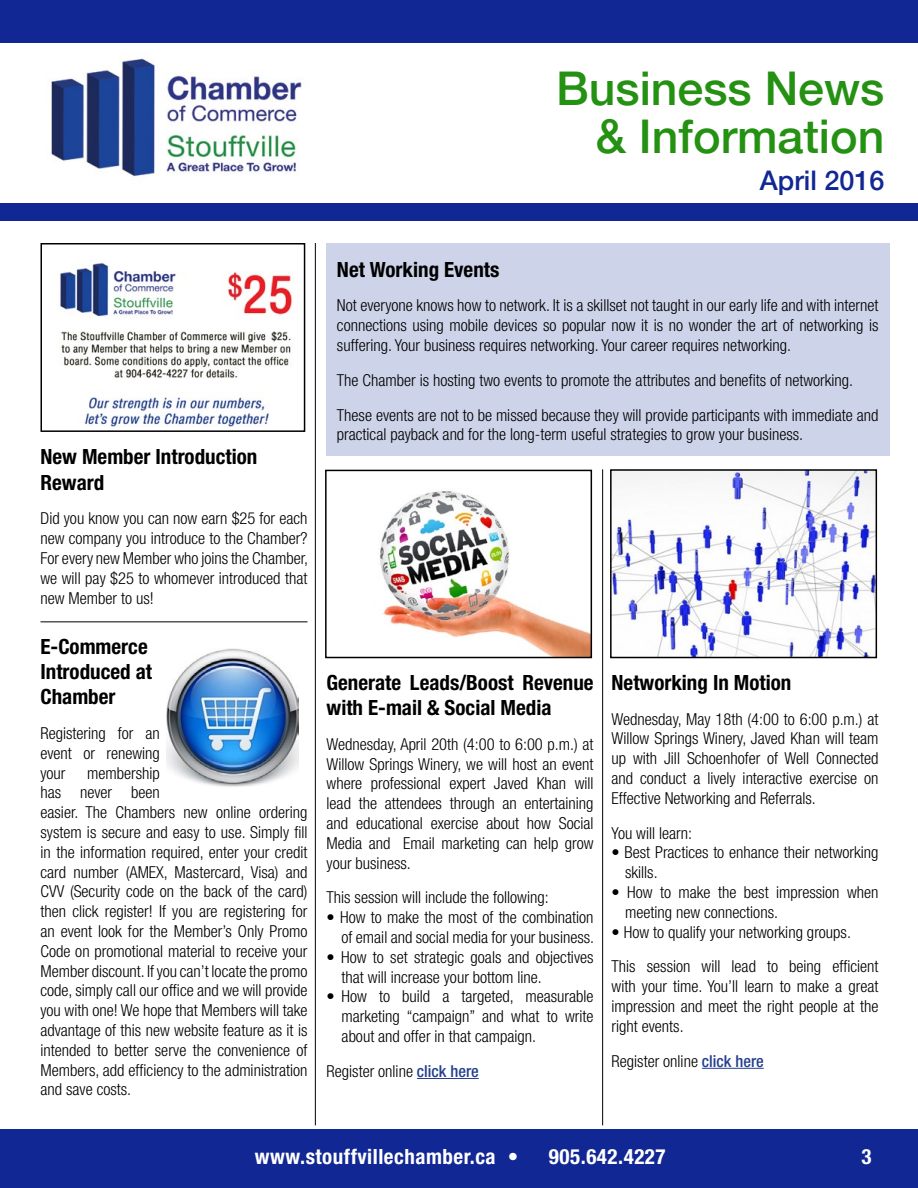
<style>
.page{position:relative;width:918px;height:1188px;background:#fff}
.page>*{position:absolute;margin:0;border:0;box-sizing:border-box;transform-origin:0 0}
.t1{font:500 46.5px/48px "Helvetica Neue";color:#249112;text-align:right}
.t2{font:500 27px "Helvetica Neue";color:#112793}
.t3{font:700 condensed 21px/25.2px "Helvetica Neue";color:#000}
.t4{font:700 condensed 21px "Helvetica Neue";letter-spacing:.025em;color:#fff}
.t5{font:300 condensed 16.5px/19.8px "Helvetica Neue";color:#000;text-align:justify}
.s1{font-weight:500;color:#25408f}
</style>
<div class="page">
<img style="left:166px;top:649px;width:133px;height:138px">
<img style="left:51px;top:58px;width:251px;height:119px">
<div style="left:0;top:204px;width:918px;height:17px;background:#112793"></div>
<div style="left:0;top:0;width:918px;height:43px;background:#112793"></div>
<img style="left:60px;top:262px;width:232px;height:165px">
<div style="left:40px;top:243px;width:265px;height:189px;border:2px solid #000"></div>
<hr style="left:315px;top:243px;width:1px;height:882px;background:#000">
<div style="left:0;top:1130px;width:918px;height:58px;background:#112793"></div>
<hr style="left:40px;top:621px;width:268px;height:1px;background:#000">
<div style="left:327px;top:243px;width:563px;height:212px;background:#cdd4e9"></div>
<hr style="left:417px;top:1078px;width:62px;height:1px;background:#25408f">
<img style="left:380px;top:491px;width:209px;height:164px">
<div style="left:325px;top:470px;width:267px;height:188px;border:2px solid #000"></div>
<hr style="left:602px;top:469px;width:1px;height:656px;background:#000">
<hr style="left:702px;top:1068px;width:62px;height:1px;background:#25408f">
<img style="left:613px;top:472px;width:261px;height:183px">
<div style="left:610px;top:469px;width:267px;height:189px;border:2px solid #000"></div>
<h1 class="t1" style="left:556px;top:61px;width:330px">Business News &amp; Information</h1>
<h2 class="t2" style="left:760px;top:159px;width:126px">April 2016</h2>
<p class="t3" style="left:40px;top:444px;width:218px">New Member Introduction<br>Reward</p>
<p class="t5" style="left:40px;top:509px;width:269px">Did you know you can now earn $25 for each new company you introduce to the Chamber?<br>For every new Member who joins the Chamber, we will pay $25 to whomever introduced that new Member to us!</p>
<p class="t3" style="left:40px;top:633px;width:113px">E-Commerce<br>Introduced at<br>Chamber</p>
<p class="t5" style="left:40px;top:723px;width:121px">Registering for an event or renewing your</p>
<p class="t5" style="left:40px;top:763px;width:269px;text-align:left;text-indent:47px">membership<br>has never been<br>easier. The Chambers new online ordering system is secure and easy to use. Simply fill in the information required, enter your credit card number (AMEX, Mastercard, Visa) and CVV (Security code on the back of the card) then click register! If you are registering for an event look for the Member’s Only Promo Code on promotional material to receive your Member discount. If you can’t locate the promo code, simply call our office and we will provide you with one! We hope that Members will take advantage of this new website feature as it is intended to better serve the convenience of Members, add efficiency to the administration and save costs.</p>
<p class="t3" style="left:337px;top:256px;width:164px">Net Working Events</p>
<p class="t5" style="left:337px;top:295px;width:543px">Not everyone knows how to network. It is a skillset not taught in our early life and with internet connections using mobile devices so popular now it is no wonder the art of networking is suffering. Your business requires networking. Your career requires networking.</p>
<p class="t5" style="left:337px;top:362px;width:543px;line-height:34.8px">The Chamber is hosting two events to promote the attributes and benefits of networking.<br>These events are not to be missed because they will provide participants with immediate and</p>
<p class="t5" style="left:337px;top:424px;width:468px">practical payback and for the long-term useful strategies to grow your business.</p>
<p class="t3" style="left:327px;top:670px;width:269px">Generate Leads/Boost Revenue with E-mail &amp; Social Media</p>
<p class="t5" style="left:327px;top:734px;width:269px">Wednesday, April 20th (4:00 to 6:00 p.m.) at Willow Springs Winery, we will host an event where professional expert Javed Khan will lead the attendees through an entertaining and educational exercise about how Social Media and Email marketing can help grow your business.</p>
<p class="t5" style="left:327px;top:888px;width:224px">This session will include the following:</p>
<p class="t5" style="left:327px;top:907px;width:269px;text-align:right">• How to make the most of the combination of email and social media for your business.</p>
<p class="t5" style="left:342px;top:947px;width:254px;text-indent:-15px">• How to set strategic goals and objectives that will increase your bottom line.</p>
<p class="t5" style="left:342px;top:987px;width:253px;text-indent:-15px">• How to build a targeted, measurable marketing “campaign” and what to write about and offer in that campaign.</p>
<p class="t5" style="left:327px;top:1061px;width:154px">Register online <span class="s1">click here</span></p>
<p class="t3" style="left:612px;top:670px;width:181px">Networking In Motion</p>
<p class="t5" style="left:612px;top:709px;width:268px">Wednesday, May 18th (4:00 to 6:00 p.m.) at Willow Springs Winery, Javed Khan will team up with Jill Schoenhofer of Well Connected and conduct a lively interactive exercise on Effective Networking and Referrals.</p>
<p class="t5" style="left:612px;top:823px;width:82px">You will learn:</p>
<p class="t5" style="left:625px;top:843px;width:255px;text-indent:-13px">• Best Practices to enhance their networking skills.</p>
<p class="t5" style="left:625px;top:882px;width:255px;text-indent:-13px">• How to make the best impression when meeting new connections.</p>
<p class="t5" style="left:612px;top:914px;width:268px;line-height:34.8px">• How to qualify your networking groups.<br>This session will lead to being efficient</p>
<p class="t5" style="left:612px;top:976px;width:269px">with your time. You’ll learn to make a great impression and meet the right people at the right events.</p>
<p class="t5" style="left:612px;top:1051px;width:154px">Register online <span class="s1">click here</span></p>
<p class="t4" style="left:255px;top:1144px;width:265px">www.stouffvillechamber.ca •</p>
<p class="t4" style="left:549px;top:1144px;width:118px">905.642.4227</p>
<p class="t4" style="left:861px;top:1144px;width:12px">3</p>
</div>
